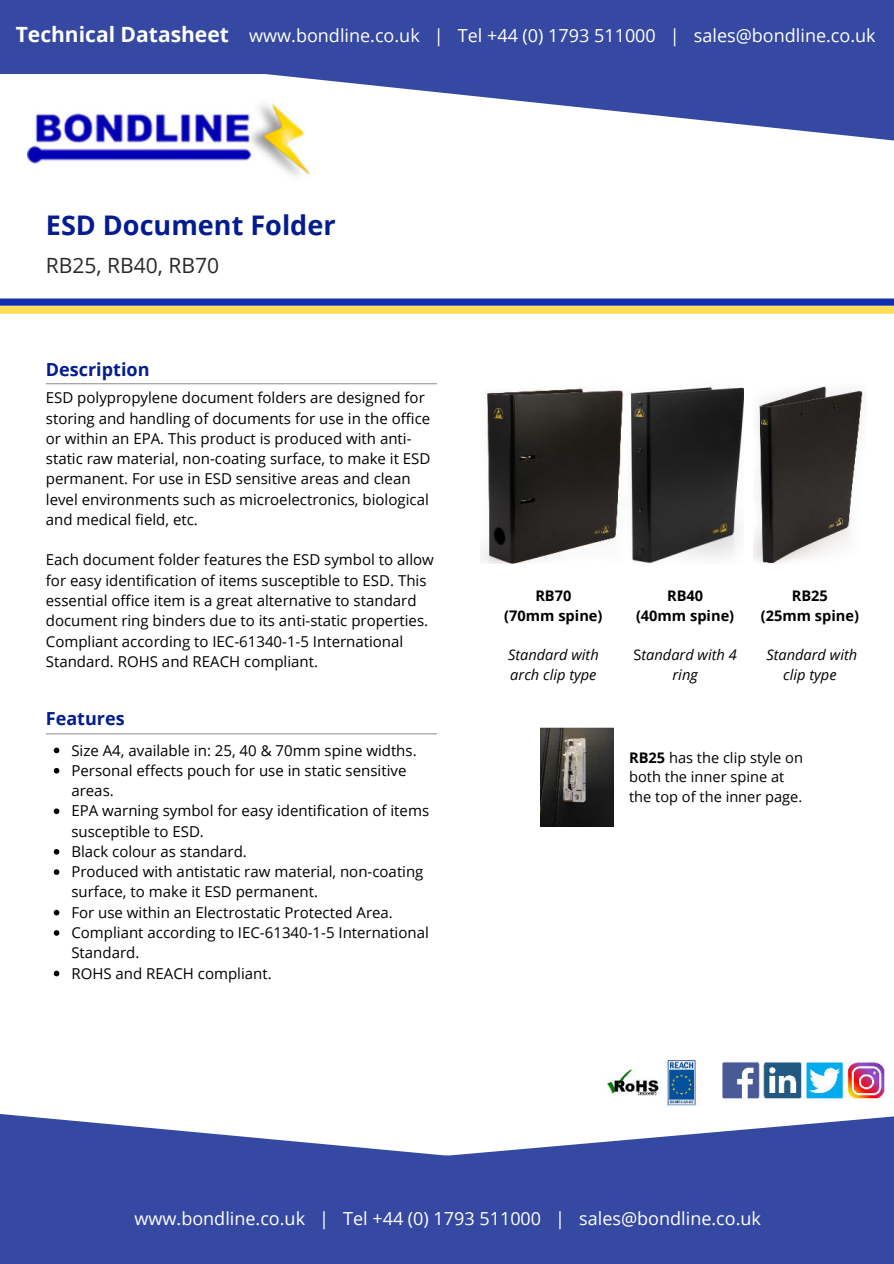
<style>
.page{position:relative;width:894px;height:1264px;background:#fff}
.page>*{position:absolute;margin:0;border:0;box-sizing:border-box;transform-origin:0 0}
.t1{font:700 27px "Open Sans";color:#031c8f}
.t2{font:21px "Open Sans";color:#292929}
.t3{font:18px "Open Sans";color:#fff}
.t4{font:700 18px "Open Sans";color:#031c8f}
.t5{font:15px/20.2px "Open Sans";color:#000}
.t6{font:14.55px/19.6px "Open Sans";color:#000}
.t7{font:italic 14.55px/19.6px "Open Sans";color:#000;text-align:center}
.t8{font:700 14.55px/19.6px "Open Sans";color:#000;text-align:center}
.s1{font-weight:700;font-size:21px}
.s2{font-style:normal}
.s3{font-weight:700}
</style>
<div class="page">
<svg style="left:265px;top:74px;width:628px;height:67px"></svg>
<div style="left:0;top:0;width:893px;height:74px;background:#3549a2"></div>
<img style="left:27px;top:98px;width:283px;height:78px">
<svg style="left:0;top:298px;width:893px;height:16px;background:#93908a"></svg>
<svg style="left:0;top:1114px;width:893px;height:76px;fill:#3549a2"></svg>
<div style="left:0;top:1190px;width:893px;height:73px;background:#3549a2"></div>
<img style="left:721px;top:1061px;width:163px;height:37px">
<svg style="left:46px;top:383px;width:391px;height:1px"></svg>
<svg style="left:46px;top:733px;width:391px;height:1px"></svg>
<img style="left:607px;top:1060px;width:92px;height:47px">
<img style="left:540px;top:727px;width:73px;height:99px">
<img style="left:481px;top:387px;width:262px;height:177px">
<img style="left:753px;top:385px;width:110px;height:179px">
<svg style="left:54px;top:747px;width:5px;height:6px"></svg>
<svg style="left:54px;top:768px;width:5px;height:5px"></svg>
<svg style="left:54px;top:808px;width:5px;height:6px"></svg>
<svg style="left:54px;top:849px;width:5px;height:5px"></svg>
<svg style="left:54px;top:869px;width:5px;height:5px"></svg>
<svg style="left:54px;top:909px;width:5px;height:6px"></svg>
<svg style="left:54px;top:930px;width:5px;height:5px"></svg>
<svg style="left:54px;top:970px;width:5px;height:6px"></svg>
<p class="t3" style="left:16px;top:23px;width:861px"><span class="s1">Technical Datasheet</span> www.bondline.co.uk | Tel +44 (0) 1793 511000 | sales@bondline.co.uk</p>
<h1 class="t1" style="left:46px;top:206px;width:291px">ESD Document Folder</h1>
<h2 class="t2" style="left:46px;top:251px;width:175px">RB25, RB40, RB70</h2>
<p class="t4" style="left:46px;top:357px;width:105px">Description</p>
<p class="t5" style="left:46px;top:387px;width:386px">ESD polypropylene document folders are designed for storing and handling of documents for use in the office or within an EPA. This product is produced with anti&shy;static raw material, non-coating surface, to make it ESD permanent. For use in ESD sensitive areas and clean level environments such as microelectronics, biological and medical field, etc.</p>
<p class="t5" style="left:46px;top:549px;width:389px">Each document folder features the ESD symbol to allow for easy identification of items susceptible to ESD. This essential office item is a great alternative to standard document ring binders due to its anti-static properties.<br>Compliant according to IEC-61340-1-5 International Standard. ROHS and REACH compliant.</p>
<p class="t4" style="left:46px;top:705px;width:80px">Features</p>
<p class="t5" style="left:71px;top:739px;width:359px">Size A4, available in: 25, 40 &amp; 70mm spine widths.<br>Personal effects pouch for use in static sensitive areas.<br>EPA warning symbol for easy identification of items susceptible to ESD.<br>Black colour as standard.<br>Produced with antistatic raw material, non-coating surface, to make it ESD permanent.<br>For use within an Electrostatic Protected Area.<br>Compliant according to IEC-61340-1-5 International Standard.<br>ROHS and REACH compliant.</p>
<p class="t8" style="left:504px;top:586px;width:100px">RB70<br>(70mm spine)</p>
<p class="t7" style="left:508px;top:645px;width:92px;text-align:left">Standard with arch clip type</p>
<p class="t8" style="left:635px;top:586px;width:100px">RB40<br>(40mm spine)</p>
<p class="t7" style="left:633px;top:645px;width:105px"><span class="s2">S</span>tandard with 4 ring</p>
<p class="t8" style="left:760px;top:586px;width:100px">RB25<br>(25mm spine)</p>
<p class="t7" style="left:766px;top:645px;width:92px">Standard with clip type</p>
<p class="t6" style="left:629px;top:747px;width:175px"><span class="s3">RB25</span> has the clip style on both the inner spine at the top of the inner page.</p>
<p class="t3" style="left:134px;top:1205px;width:627px">www.bondline.co.uk | Tel +44 (0) 1793 511000 | sales@bondline.co.uk</p>
</div>
